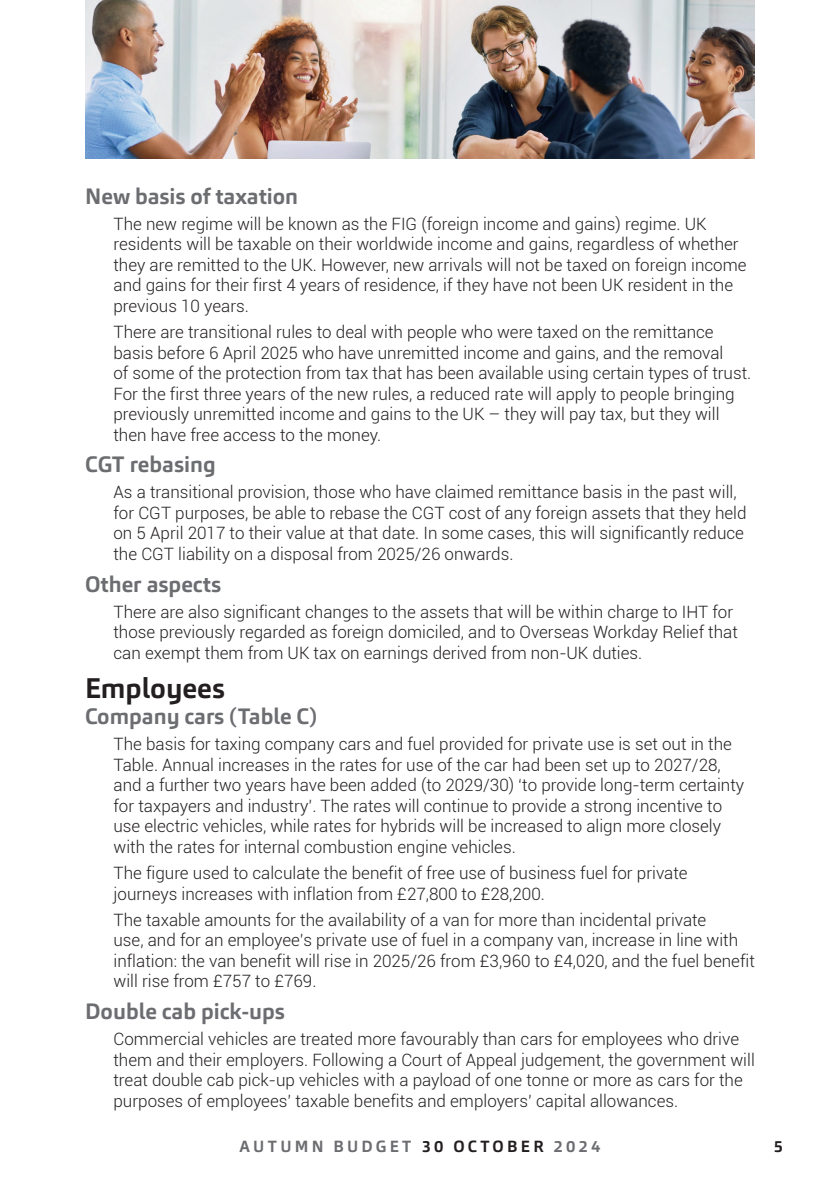
<style>
.page{position:relative;width:840px;height:1191px;background:#fff}
.page>*{position:absolute;margin:0;border:0;box-sizing:border-box;transform-origin:0 0}
.t1{font:700 28px "Carnac";color:#231f20}
.t2{font:700 22px "Carnac";color:#6c6d70}
.t3{font:300 17px/20.6px "Roboto";color:#231f20}
.t4{font:700 16px "Carnac";letter-spacing:.2em;color:#6c6d70}
.t5{font:700 16px "Carnac";color:#231f20}
.s1{color:#231f20}
</style>
<div class="page">
<img style="left:85px;top:0;width:669px;height:159px">
<p class="t2" style="left:85px;top:182px;width:214px">New basis of taxation</p>
<p class="t3" style="left:113px;top:213px;width:634px">The new regime will be known as the FIG (foreign income and gains) regime. UK residents will be taxable on their worldwide income and gains, regardless of whether they are remitted to the UK. However, new arrivals will not be taxed on foreign income and gains for their first 4 years of residence, if they have not been UK resident in the previous 10 years.</p>
<p class="t3" style="left:113px;top:321px;width:639px">There are transitional rules to deal with people who were taxed on the remittance basis before 6 April 2025 who have unremitted income and gains, and the removal<br>of some of the protection from tax that has been available using certain types of trust.<br>For the first three years of the new rules, a reduced rate will apply to people bringing previously unremitted income and gains to the UK – they will pay tax, but they will then have free access to the money.</p>
<p class="t2" style="left:85px;top:450px;width:132px">CGT rebasing</p>
<p class="t3" style="left:113px;top:481px;width:634px">As a transitional provision, those who have claimed remittance basis in the past will, for CGT purposes, be able to rebase the CGT cost of any foreign assets that they held on 5 April 2017 to their value at that date. In some cases, this will significantly reduce the CGT liability on a disposal from 2025/26 onwards.</p>
<p class="t2" style="left:85px;top:570px;width:137px">Other aspects</p>
<p class="t3" style="left:113px;top:601px;width:625px">There are also significant changes to the assets that will be within charge to IHT for those previously regarded as foreign domiciled, and to Overseas Workday Relief that can exempt them from UK tax on earnings derived from non-UK duties.</p>
<h1 class="t1" style="left:85px;top:670px;width:141px">Employees</h1>
<p class="t2" style="left:85px;top:702px;width:233px">Company cars (Table C)</p>
<p class="t3" style="left:113px;top:733px;width:632px">The basis for taxing company cars and fuel provided for private use is set out in the Table. Annual increases in the rates for use of the car had been set up to 2027/28, and a further two years have been added (to 2029/30) ‘to provide long-term certainty for taxpayers and industry’. The rates will continue to provide a strong incentive to use electric vehicles, while rates for hybrids will be increased to align more closely with the rates for internal combustion engine vehicles.</p>
<p class="t3" style="left:113px;top:862px;width:575px">The figure used to calculate the benefit of free use of business fuel for private journeys increases with inflation from £27,800 to £28,200.</p>
<p class="t3" style="left:113px;top:909px;width:642px">The taxable amounts for the availability of a van for more than incidental private<br>use, and for an employee’s private use of fuel in a company van, increase in line with inflation: the van benefit will rise in 2025/26 from £3,960 to £4,020, and the fuel benefit will rise from £757 to £769.</p>
<p class="t2" style="left:85px;top:997px;width:201px">Double cab pick-ups</p>
<p class="t3" style="left:113px;top:1028px;width:642px">Commercial vehicles are treated more favourably than cars for employees who drive them and their employers. Following a Court of Appeal judgement, the government will treat double cab pick-up vehicles with a payload of one tonne or more as cars for the purposes of employees’ taxable benefits and employers’ capital allowances.</p>
<p class="t4" style="left:239px;top:1136px;width:362px">AUTUMN BUDGET <span class="s1">30 OCTOBER</span> 2024</p>
<p class="t5" style="left:773px;top:1136px;width:11px">5</p>
</div>
